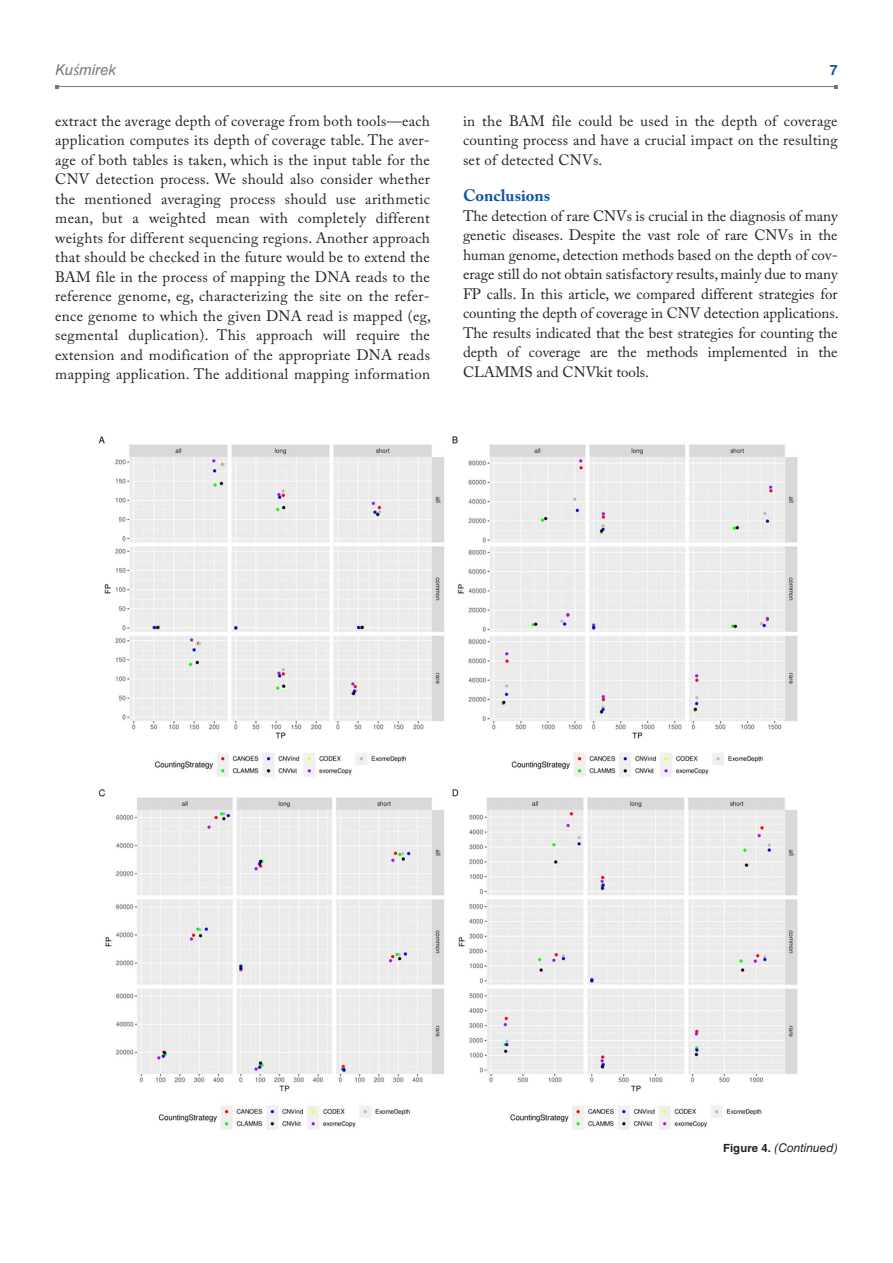
<style>
.page{position:relative;width:893px;height:1263px;background:#fff}
.page>*{position:absolute;margin:0;border:0;box-sizing:border-box;transform-origin:0 0}
.t1{font:700 16.5px "Adobe Caslon Pro";letter-spacing:-.005em;color:#1055a4}
.t2{font:15px/19.5px "Adobe Caslon Pro";letter-spacing:.02em;color:#231f20;text-align:justify}
.t3{font:italic 15px "Helvetica LT Std";color:#76787b}
.t4{font:700 14.25px "Helvetica LT Std";color:#1055a4}
.t5{font:italic 12px "Helvetica LT Std";color:#231f20}
.s1{font-family:"Segoe UI"}
.s2{font-weight:700;font-style:normal;font-size:11.25px}
</style>
<div class="page">
<hr style="left:57px;top:86px;width:779px;height:1px;background:#76787b">
<img style="left:98px;top:436px;width:700px;height:694px">
<p class="t3" style="left:55px;top:61px;width:62px">Ku<span class="s1">ś</span>mirek</p>
<p class="t4" style="left:830px;top:61px;width:9px">7</p>
<p class="t2" style="left:55px;top:111px;width:377px">extract the average depth of coverage from both tools—each application computes its depth of coverage table. The aver&shy;age of both tables is taken, which is the input table for the CNV detection process. We should also consider whether the mentioned averaging process should use arithmetic mean, but a weighted mean with completely different weights for different sequencing regions. Another approach that should be checked in the future would be to extend the BAM file in the process of mapping the DNA reads to the reference genome, eg, characterizing the site on the refer&shy;ence genome to which the given DNA read is mapped (eg, segmental duplication). This approach will require the extension and modification of the appropriate DNA reads mapping application. The additional mapping information</p>
<p class="t2" style="left:463px;top:111px;width:376px">in the BAM file could be used in the depth of coverage counting process and have a crucial impact on the resulting set of detected CNVs.</p>
<p class="t1" style="left:463px;top:186px;width:89px">Conclusions</p>
<p class="t2" style="left:463px;top:206px;width:377px">The detection of rare CNVs is crucial in the diagnosis of many genetic diseases. Despite the vast role of rare CNVs in the human genome, detection methods based on the depth of cov&shy;erage still do not obtain satisfactory results, mainly due to many FP calls. In this article, we compared different strategies for counting the depth of coverage in CNV detection applications.<br>The results indicated that the best strategies for counting the depth of coverage are the methods implemented in the CLAMMS and CNVkit tools.</p>
<p class="t5" style="left:723px;top:1141px;width:116px"><span class="s2">Figure 4.</span> (Continued)</p>
</div>
